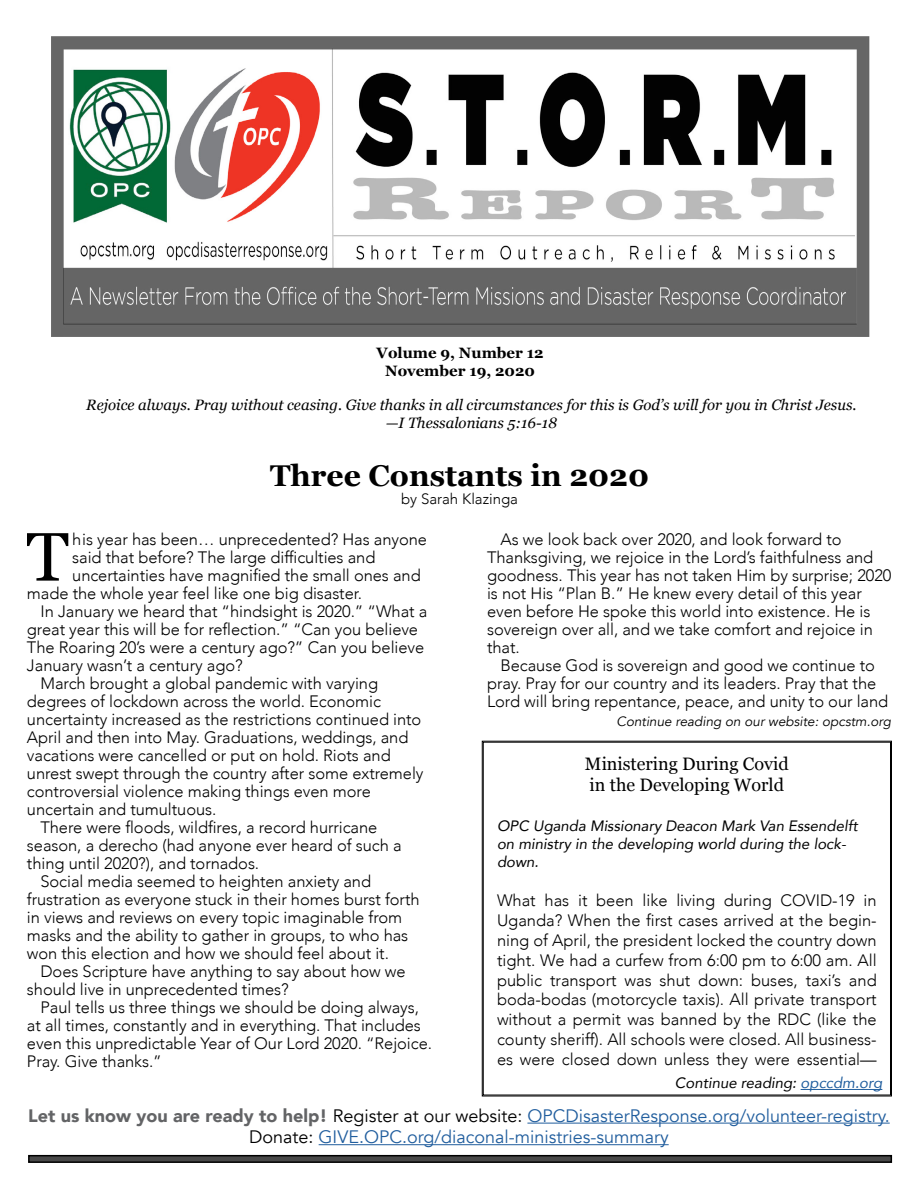
<style>
.page{position:relative;width:918px;height:1188px;background:#fff}
.page>*{position:absolute;margin:0;border:0;box-sizing:border-box;transform-origin:0 0}
.t1{font:68.4px "Georgia";color:#000}
.t2{font:700 30px "Georgia";color:#000}
.t3{font:18px/21.6px "Avenir";color:#215e9e;text-align:center}
.t4{font:18px/21.6px "Georgia";color:#000}
.t5{font:300 16.5px/18px "Avenir";letter-spacing:-.005em;color:#000}
.t6{font:italic 15px/18px "Georgia";color:#000;text-align:center}
.t7{font:italic 15px/18px "Avenir";color:#000}
.t8{font:700 15px/18px "Georgia";color:#000;text-align:center}
.t9{font:300 15px "Avenir";color:#000}
.t10{font:italic 13.5px "Avenir";color:#000}
.s1{color:#215e9e}
.s2{font-weight:900;color:#636466}
.s3{color:#000}
</style>
<div class="page">
<div style="left:29px;top:1156px;width:862px;height:6px;background:#494949"></div>
<div style="left:28px;top:1155px;width:864px;height:8px;border:2px solid #000"></div>
<img style="left:51px;top:37px;width:819px;height:300px">
<hr style="left:527px;top:1123px;width:363px;height:1px;background:#215e9e">
<hr style="left:319px;top:1144px;width:350px;height:1px;background:#215e9e">
<svg style="left:482px;top:741px;width:410px;height:356px"></svg>
<hr style="left:801px;top:1089px;width:81px;height:1px;background:#215e9e">
<p class="t8" style="left:377px;top:343px;width:168px">Volume 9, Number 12<br>November 19, 2020</p>
<p class="t6" style="left:86px;top:395px;width:772px">Rejoice always. Pray without ceasing. Give thanks in all circumstances for this is God’s will for you in Christ Jesus. —I Thessalonians 5:16-18</p>
<h2 class="t2" style="left:270px;top:453px;width:381px">Three Constants in 2020</h2>
<p class="t9" style="left:401px;top:490px;width:118px">by Sarah Klazinga</p>
<h1 class="t1" style="left:26px;top:507px;width:44px">T</h1>
<p class="t5" style="left:72px;top:530px;width:356px">his year has been… unprecedented? Has anyone</p>
<p class="t5" style="left:72px;top:548px;width:305px">said that before? The large difficulties and</p>
<p class="t5" style="left:72px;top:566px;width:350px">uncertainties have magnified the small ones and</p>
<p class="t5" style="left:27px;top:584px;width:336px">made the whole year feel like one big disaster.</p>
<p class="t5" style="left:40px;top:602px;width:388px">In January we heard that “hindsight is 2020.” “What a</p>
<p class="t5" style="left:27px;top:620px;width:393px">great year this will be for reflection.” “Can you believe</p>
<p class="t5" style="left:27px;top:638px;width:399px">The Roaring 20’s were a century ago?” Can you believe</p>
<p class="t5" style="left:27px;top:656px;width:217px">January wasn’t a century ago?</p>
<p class="t5" style="left:40px;top:674px;width:339px">March brought a global pandemic with varying</p>
<p class="t5" style="left:27px;top:692px;width:356px">degrees of lockdown across the world. Economic</p>
<p class="t5" style="left:27px;top:710px;width:396px">uncertainty increased as the restrictions continued into</p>
<p class="t5" style="left:27px;top:728px;width:383px">April and then into May. Graduations, weddings, and</p>
<p class="t5" style="left:27px;top:746px;width:365px">vacations were cancelled or put on hold. Riots and</p>
<p class="t5" style="left:27px;top:764px;width:398px">unrest swept through the country after some extremely</p>
<p class="t5" style="left:27px;top:782px;width:345px">controversial violence making things even more</p>
<p class="t5" style="left:27px;top:800px;width:191px">uncertain and tumultuous.</p>
<p class="t5" style="left:40px;top:818px;width:338px">There were floods, wildfires, a record hurricane</p>
<p class="t5" style="left:27px;top:836px;width:376px">season, a derecho (had anyone ever heard of such a</p>
<p class="t5" style="left:27px;top:854px;width:234px">thing until 2020?), and tornados.</p>
<p class="t5" style="left:40px;top:872px;width:332px">Social media seemed to heighten anxiety and</p>
<p class="t5" style="left:27px;top:890px;width:394px">frustration as everyone stuck in their homes burst forth</p>
<p class="t5" style="left:27px;top:908px;width:377px">in views and reviews on every topic imaginable from</p>
<p class="t5" style="left:27px;top:926px;width:383px">masks and the ability to gather in groups, to who has</p>
<p class="t5" style="left:27px;top:944px;width:363px">won this election and how we should feel about it.</p>
<p class="t5" style="left:40px;top:962px;width:367px">Does Scripture have anything to say about how we</p>
<p class="t5" style="left:27px;top:980px;width:263px">should live in unprecedented times?</p>
<p class="t5" style="left:40px;top:998px;width:380px">Paul tells us three things we should be doing always,</p>
<p class="t5" style="left:27px;top:1016px;width:396px">at all times, constantly and in everything. That includes</p>
<p class="t5" style="left:27px;top:1034px;width:407px">even this unpredictable Year of Our Lord 2020. “Rejoice.</p>
<p class="t5" style="left:27px;top:1052px;width:136px">Pray. Give thanks.”</p>
<p class="t5" style="left:487px;top:530px;width:406px;text-indent:13px">As we look back over 2020, and look forward to Thanksgiving, we rejoice in the Lord’s faithfulness and goodness. This year has not taken Him by surprise; 2020 is not His “Plan B.” He knew every detail of this year even before He spoke this world into existence. He is sovereign over all, and we take comfort and rejoice in that.</p>
<p class="t5" style="left:487px;top:656px;width:403px;text-indent:13px">Because God is sovereign and good we continue to pray. Pray for our country and its leaders. Pray that the<br>Lord will bring repentance, peace, and unity to our land</p>
<p class="t10" style="left:617px;top:714px;width:276px">Continue reading on our website: opcstm.org</p>
<p class="t4" style="left:585px;top:752px;width:205px">Ministering During Covid in the Developing World</p>
<p class="t7" style="left:497px;top:816px;width:362px">OPC Uganda Missionary Deacon Mark Van Essendelft on ministry in the developing world during the lock&shy;down.</p>
<p class="t5" style="left:497px;top:891px;width:381px;line-height:19.8px;text-align:justify">What has it been like living during COVID-19 in Uganda? When the first cases arrived at the begin&shy;ning of April, the president locked the country down tight. We had a curfew from 6:00 pm to 6:00 am. All public transport was shut down: buses, taxi’s and boda-bodas (motorcycle taxis). All private transport without a permit was banned by the RDC (like the county sheriff). All schools were closed. All business&shy;es were closed down unless they were essential—</p>
<p class="t7" style="left:675px;top:1074px;width:209px">Continue reading: <span class="s1">opccdm.org</span></p>
<p class="t3" style="left:28px;top:1105px;width:863px"><span class="s2">Let us know you are ready to help!</span> <span class="s3">Register at our website:</span> OPCDisasterResponse.org/volunteer-registry.<br><span class="s3">Donate:</span> GIVE.OPC.org/diaconal-ministries-summary</p>
</div>
